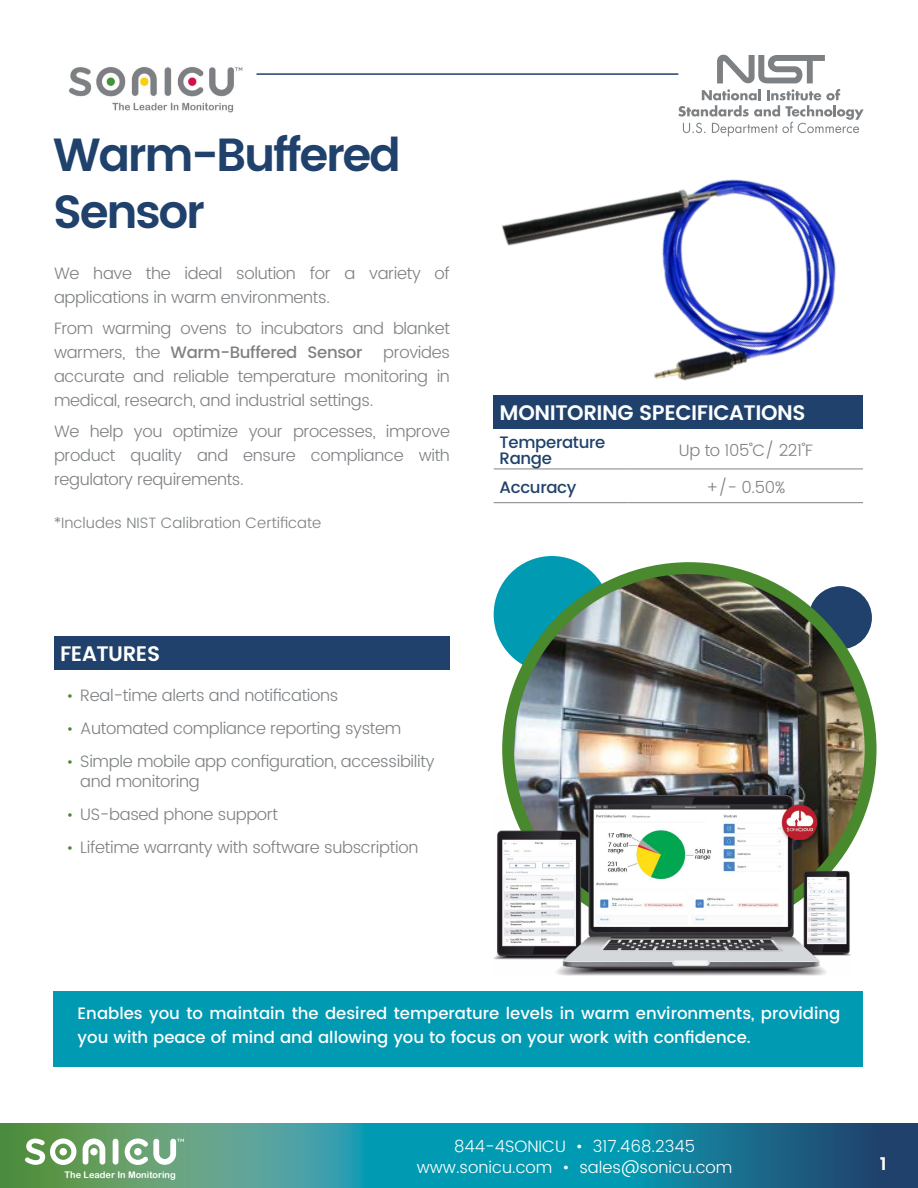
<style>
.page{position:relative;width:918px;height:1188px;background:#fff}
.page>*{position:absolute;margin:0;border:0;box-sizing:border-box;transform-origin:0 0}
.t1{font:600 46.5px/57px "Poppins";letter-spacing:-.05em;color:#1f416b}
.t2{font:600 21px "Poppins";letter-spacing:-.02em;color:#fff}
.t3{font:600 18px "Poppins";color:#fff}
.t4{font:300 16.5px/24px "Poppins";letter-spacing:-.02em;color:#7e8184}
.t5{font:500 16.5px/24px "Poppins";color:#fff}
.t6{font:300 16.5px/21px "Poppins";color:#fff;text-align:center}
.t7{font:500 16.5px/16.5px "Poppins";letter-spacing:-.02em;color:#1f416b}
.t8{font:300 15px "Poppins";color:#7e8184}
.t9{font:9.15px "Arial Rounded MT Bold";color:#fff}
.s1{font-weight:500}
.s2{font-size:15px;color:#488a2d}
</style>
<div class="page">
<svg style="left:0;top:1123px;width:918px;height:65px;background:#268a93"></svg>
<svg style="left:25px;top:1138px;width:51px;height:27px"></svg>
<svg style="left:83px;top:1138px;width:22px;height:27px"></svg>
<div style="left:113px;top:1139px;width:5px;height:26px;background:#fff;border-radius:3px"></div>
<div style="left:90px;top:1148px;width:8px;height:7px;background:#fff;border-radius:50%"></div>
<div style="left:60px;top:1148px;width:7px;height:7px;background:#fff;border-radius:50%"></div>
<svg style="left:125px;top:1138px;width:59px;height:27px"></svg>
<img style="left:493px;top:136px;width:370px;height:293px">
<div style="left:53px;top:991px;width:810px;height:75px;background:#009ab3"></div>
<div style="left:494px;top:556px;width:116px;height:117px;background:#009ab3;border-radius:50%"></div>
<img style="left:508px;top:568px;width:363px;height:278px">
<div style="left:502px;top:562px;width:375px;height:375px;border:12px solid #488a2d;border-radius:50%"></div>
<img style="left:69px;top:66px;width:174px;height:47px">
<hr style="left:256px;top:73px;width:422px;height:2px;background:#1f416b">
<div style="left:494px;top:395px;width:369px;height:33px;background:#1f416b"></div>
<hr style="left:494px;top:469px;width:135px;height:1px;background:#7e8184">
<hr style="left:629px;top:469px;width:234px;height:1px;background:#7e8184">
<hr style="left:494px;top:502px;width:135px;height:1px;background:#7e8184">
<hr style="left:629px;top:502px;width:234px;height:1px;background:#7e8184">
<div style="left:54px;top:636px;width:396px;height:33px;background:#1f416b"></div>
<svg style="left:678px;top:54px;width:186px;height:82px"></svg>
<img style="left:494px;top:795px;width:356px;height:181px">
<h1 class="t1" style="left:53px;top:128px;width:349px">Warm-Buffered<br>Sensor</h1>
<p class="t4" style="left:54px;top:262px;width:398px">We have the ideal solution for a variety of applications in warm environments.</p>
<p class="t4" style="left:54px;top:317px;width:398px">From warming ovens to incubators and blanket warmers, the <span class="s1">Warm-Buffered Sensor</span></p>
<p class="t4" style="left:54px;top:341px;width:398px;text-align:justify;text-indent:329px">provides accurate and reliable temperature monitoring in medical, research, and industrial settings.</p>
<p class="t4" style="left:54px;top:420px;width:398px;text-align:justify">We help you optimize your processes, improve product quality and ensure compliance with regulatory requirements.</p>
<p class="t8" style="left:54px;top:512px;width:269px">*Includes NIST Calibration Certificate</p>
<p class="t2" style="left:60px;top:638px;width:102px">FEATURES</p>
<p class="t4" style="left:67px;top:684px;width:273px"><span class="s2">•</span> Real-time alerts and notifications</p>
<p class="t4" style="left:67px;top:717px;width:336px"><span class="s2">•</span> Automated compliance reporting system</p>
<p class="t4" style="left:80px;top:752px;width:356px;line-height:19.5px;text-indent:-14px"><span class="s2">•</span> Simple mobile app configuration, accessibility and monitoring</p>
<p class="t4" style="left:67px;top:803px;width:213px"><span class="s2">•</span> US-based phone support</p>
<p class="t4" style="left:67px;top:836px;width:353px"><span class="s2">•</span> Lifetime warranty with software subscription</p>
<p class="t2" style="left:500px;top:397px;width:307px">MONITORING SPECIFICATIONS</p>
<p class="t7" style="left:500px;top:434px;width:107px">Temperature<br>Range</p>
<p class="t4" style="left:679px;top:439px;width:135px">Up to 105˚C/ 221˚F</p>
<p class="t7" style="left:500px;top:480px;width:78px">Accuracy</p>
<p class="t4" style="left:706px;top:476px;width:81px">+/- 0.50%</p>
<p class="t5" style="left:78px;top:1002px;width:764px">Enables you to maintain the desired temperature levels in warm environments, providing you with peace of mind and allowing you to focus on your work with confidence.</p>
<p class="t9" style="left:65px;top:1169px;width:113px">The Leader In Monitoring</p>
<p class="t6" style="left:417px;top:1137px;width:317px">844-4SONICU • 317.468.2345 www.sonicu.com • sales@sonicu.com</p>
<p class="t3" style="left:880px;top:1150px;width:8px">1</p>
</div>
